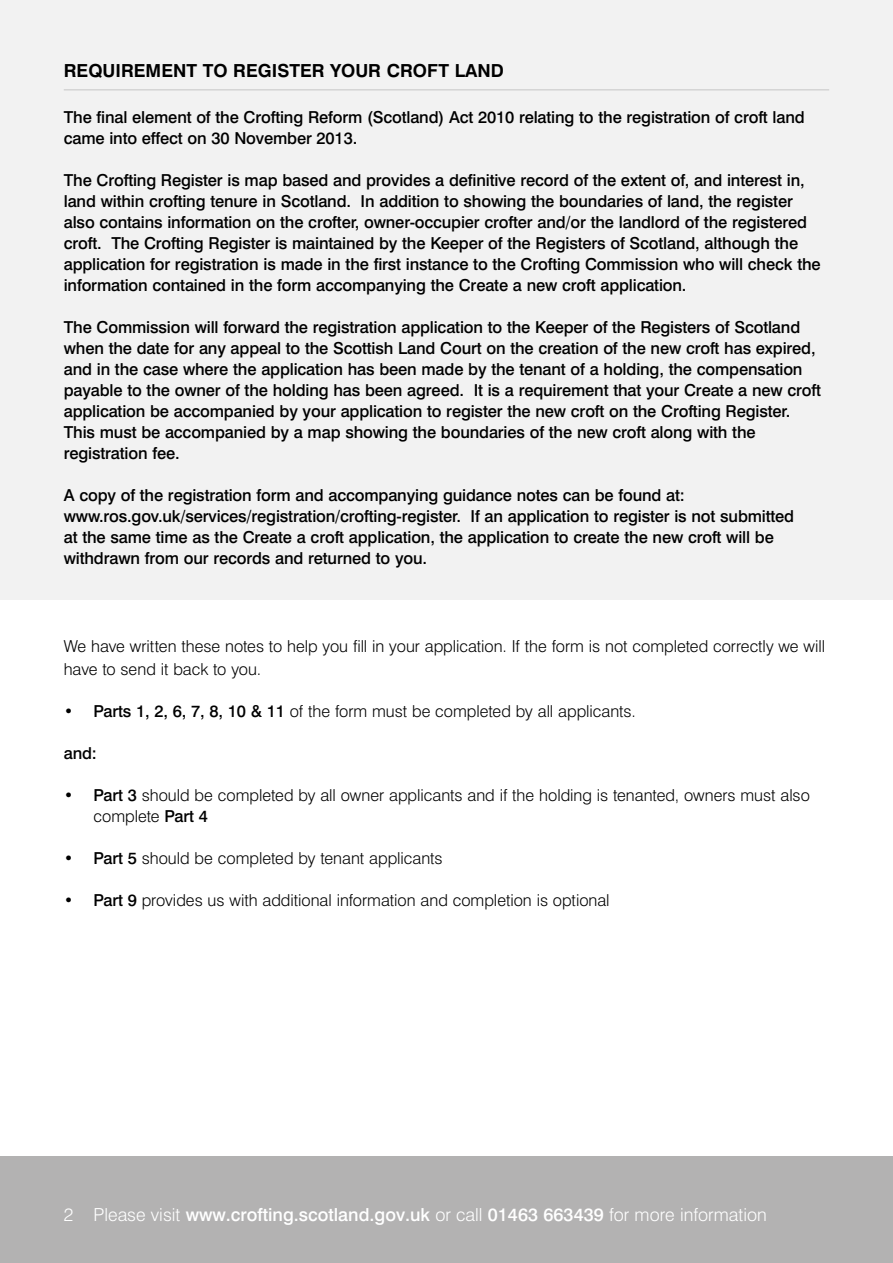
<style>
.page{position:relative;width:893px;height:1263px;background:#fff}
.page>*{position:absolute;margin:0;border:0;box-sizing:border-box;transform-origin:0 0}
.t1{font:500 18px "Swiss 721 BT";color:#fff}
.t2{font:700 18px "Swiss 721 BT";color:#000}
.t3{font:500 16.5px/21px "Swiss 721 BT";letter-spacing:-.01em;color:#000}
.t4{font:300 16.5px/22.5px "Swiss 721 BT";color:#000}
.s1{font-weight:500}
.s2{font-weight:300}
</style>
<div class="page">
<div style="left:0;top:1157px;width:893px;height:106px;background:#b3b2b2"></div>
<div style="left:0;top:0;width:893px;height:600px;background:#f2f2f2"></div>
<hr style="left:64px;top:89px;width:765px;height:1px;background:#c6c6c6">
<p class="t2" style="left:64px;top:59px;width:442px">REQUIREMENT TO REGISTER YOUR CROFT LAND</p>
<p class="t3" style="left:64px;top:106px;width:742px">The final element of the Crofting Reform (Scotland) Act 2010 relating to the registration of croft land came into effect on 30 November 2013.</p>
<p class="t3" style="left:64px;top:169px;width:758px">The Crofting Register is map based and provides a definitive record of the extent of, and interest in, land within crofting tenure in Scotland. In addition to showing the boundaries of land, the register also contains information on the crofter, owner-occupier crofter and/or the landlord of the registered croft. The Crofting Register is maintained by the Keeper of the Registers of Scotland, although the application for registration is made in the first instance to the Crofting Commission who will check the information contained in the form accompanying the Create a new croft application.</p>
<p class="t3" style="left:64px;top:316px;width:759px">The Commission will forward the registration application to the Keeper of the Registers of Scotland when the date for any appeal to the Scottish Land Court on the creation of the new croft has expired, and in the case where the application has been made by the tenant of a holding, the compensation payable to the owner of the holding has been agreed. It is a requirement that your Create a new croft application be accompanied by your application to register the new croft on the Crofting Register.<br>This must be accompanied by a map showing the boundaries of the new croft along with the registration fee.</p>
<p class="t3" style="left:64px;top:484px;width:732px">A copy of the registration form and accompanying guidance notes can be found at: www.ros.gov.uk/services/registration/crofting-register. If an application to register is not submitted at the same time as the Create a croft application, the application to create the new croft will be withdrawn from our records and returned to you.</p>
<p class="t4" style="left:64px;top:635px;width:763px">We have written these notes to help you fill in your application. If the form is not completed correctly we will have to send it back to you.</p>
<p class="t4" style="left:64px;top:700px;width:574px">• <span class="s1">Parts 1, 2, 6, 7, 8, 10 &amp; 11</span> of the form must be completed by all applicants.</p>
<p class="t3" style="left:64px;top:743px;width:35px">and:</p>
<p class="t4" style="left:94px;top:785px;width:718px;line-height:21px;text-indent:-30px">• <span class="s1">Part 3</span> should be completed by all owner applicants and if the holding is tenanted, owners must also complete <span class="s1">Part 4</span></p>
<p class="t4" style="left:64px;top:847px;width:380px">• <span class="s1">Part 5</span> should be completed by tenant applicants</p>
<p class="t4" style="left:64px;top:889px;width:547px">• <span class="s1">Part 9</span> provides us with additional information and completion is optional</p>
<p class="t1" style="left:64px;top:1203px;width:704px"><span class="s2">2 Please visit</span> www.crofting.scotland.gov.uk <span class="s2">or call</span> 01463 663439 <span class="s2">for more information</span></p>
</div>
